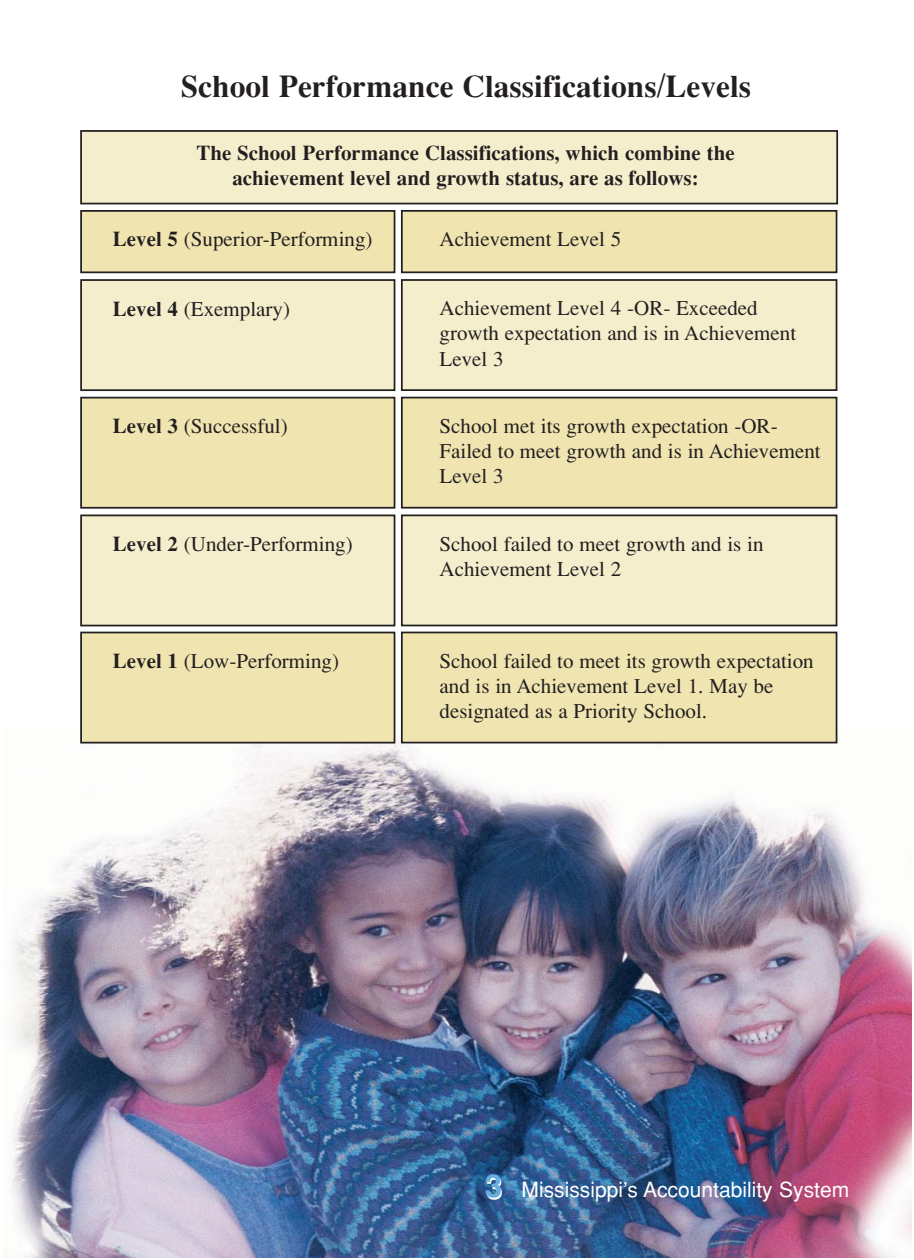
<style>
.page{position:relative;width:914px;height:1260px;background:#fff}
.page>*{position:absolute;margin:0;border:0;box-sizing:border-box;transform-origin:0 0}
.t1{font:700 31.5px "Times";color:#231f20}
.t2{font:21px/25.2px "Times";color:#231f20}
.t3{font:700 21px/25.2px "Times";color:#231f20;text-align:center}
.t4{font:21px "Helvetica";color:#fff}
.s1{font-weight:700}
.s2{font-weight:700;font-size:31.5px;color:#68addf}
</style>
<div class="page">
<img style="left:4px;top:728px;width:907px;height:530px">
<div style="left:81px;top:211px;width:313px;height:61px;background:#f0e5b0"></div>
<div style="left:80px;top:210px;width:315px;height:63px;border:2px solid #231f20"></div>
<div style="left:402px;top:211px;width:434px;height:61px;background:#f0e5b0"></div>
<div style="left:401px;top:210px;width:436px;height:63px;border:2px solid #231f20"></div>
<div style="left:81px;top:131px;width:756px;height:73px;background:#f5eecd"></div>
<div style="left:80px;top:130px;width:758px;height:74px;border:2px solid #231f20"></div>
<div style="left:81px;top:280px;width:313px;height:110px;background:#f5eecd"></div>
<div style="left:80px;top:279px;width:315px;height:112px;border:2px solid #231f20"></div>
<div style="left:402px;top:280px;width:434px;height:110px;background:#f5eecd"></div>
<div style="left:401px;top:279px;width:436px;height:112px;border:2px solid #231f20"></div>
<div style="left:81px;top:398px;width:313px;height:110px;background:#f0e5b0"></div>
<div style="left:80px;top:397px;width:315px;height:112px;border:2px solid #231f20"></div>
<div style="left:402px;top:398px;width:434px;height:110px;background:#f0e5b0"></div>
<div style="left:401px;top:397px;width:436px;height:112px;border:2px solid #231f20"></div>
<div style="left:81px;top:515px;width:313px;height:111px;background:#f5eecd"></div>
<div style="left:80px;top:515px;width:315px;height:111px;border:2px solid #231f20"></div>
<div style="left:402px;top:515px;width:434px;height:110px;background:#f5eecd"></div>
<div style="left:401px;top:514px;width:436px;height:112px;border:2px solid #231f20"></div>
<div style="left:81px;top:633px;width:313px;height:110px;background:#f0e5b0"></div>
<div style="left:80px;top:632px;width:315px;height:112px;border:2px solid #231f20"></div>
<div style="left:402px;top:632px;width:434px;height:111px;background:#f0e5b0"></div>
<div style="left:401px;top:632px;width:436px;height:111px;border:2px solid #231f20"></div>
<h1 class="t1" style="left:181px;top:75px;width:572px">School Performance Classifications/Levels</h1>
<p class="t3" style="left:196px;top:142px;width:539px">The School Performance Classifications, which combine the achievement level and growth status, are as follows:</p>
<p class="t2" style="left:113px;top:229px;width:261px"><span class="s1">Level 5</span> (Superior-Performing)</p>
<p class="t2" style="left:439px;top:228px;width:183px">Achievement Level 5</p>
<p class="t2" style="left:113px;top:298px;width:179px"><span class="s1">Level 4</span> (Exemplary)</p>
<p class="t2" style="left:439px;top:297px;width:358px">Achievement Level 4 -OR- Exceeded growth expectation and is in Achievement<br>Level 3</p>
<p class="t2" style="left:113px;top:415px;width:176px"><span class="s1">Level 3</span> (Successful)</p>
<p class="t2" style="left:439px;top:415px;width:382px">School met its growth expectation -OR-<br>Failed to meet growth and is in Achievement<br>Level 3</p>
<p class="t2" style="left:113px;top:533px;width:241px"><span class="s1">Level 2</span> (Under-Performing)</p>
<p class="t2" style="left:439px;top:533px;width:325px">School failed to meet growth and is in<br>Achievement Level 2</p>
<p class="t2" style="left:113px;top:650px;width:228px"><span class="s1">Level 1</span> (Low-Performing)</p>
<p class="t2" style="left:439px;top:650px;width:376px">School failed to meet its growth expectation and is in Achievement Level 1. May be designated as a Priority School.</p>
<p class="t4" style="left:485px;top:1182px;width:366px"><span class="s2">3</span> Mississippi’s Accountability System</p>
</div>
